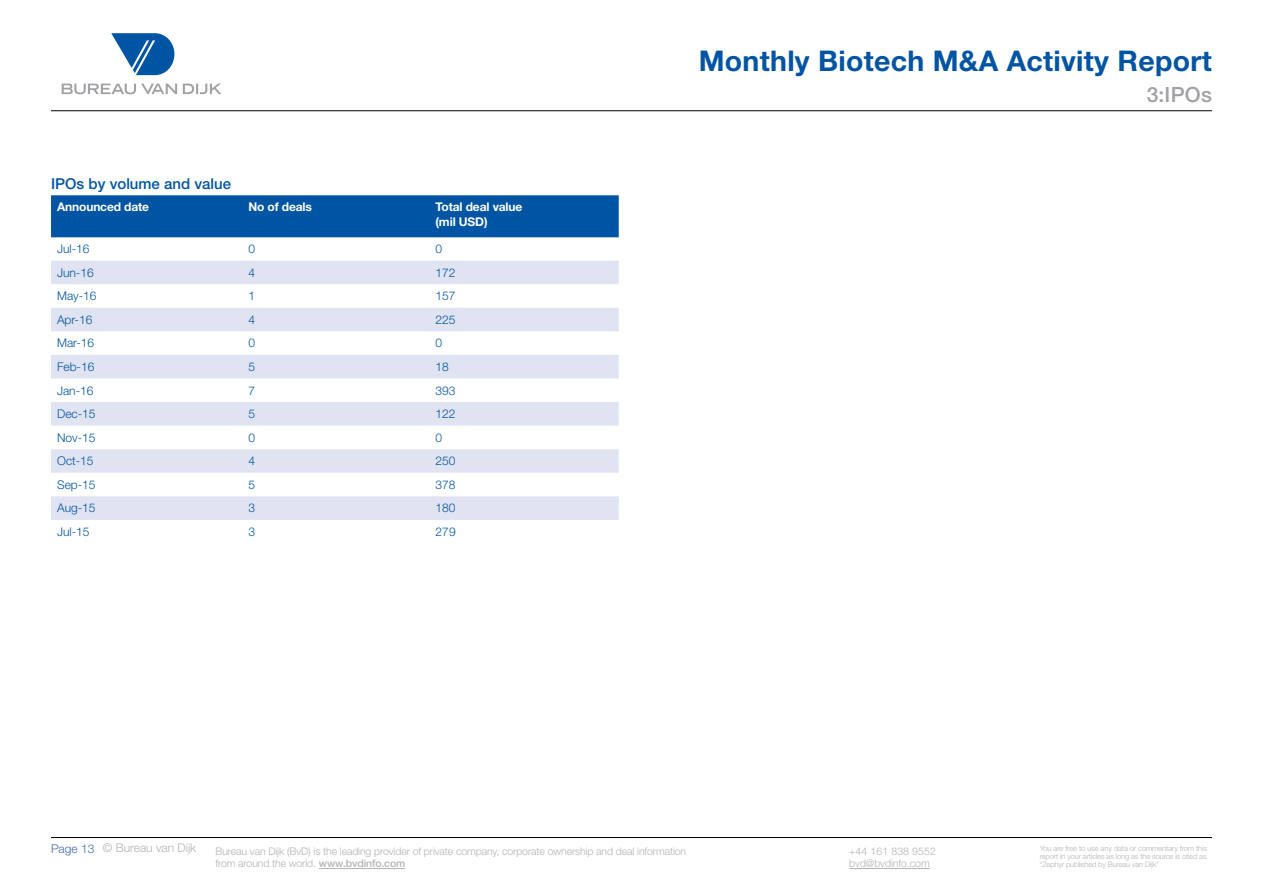
<style>
.page{position:relative;width:1263px;height:893px;background:#fff}
.page>*{position:absolute;margin:0;border:0;box-sizing:border-box;transform-origin:0 0}
.t1{font:700 28.5px "Helvetica Neue LTW1 G";letter-spacing:.01em;color:#0054a4}
.t2{font:500 21px "Helvetica Neue LTW1 G";color:#9fa1a4}
.t3{font:500 15px "Helvetica Neue LTW1 G";color:#0054a4}
.t4{font:300 12px "Helvetica Neue LT Std";color:#0054a4}
.t5{font:700 12px/14.4px "Helvetica Neue LTW1 G";letter-spacing:-.01em;color:#fff}
.t6{font:300 12px "Helvetica Neue LT Std";color:#b1b3b5}
.t7{font:300 10.5px/12.6px "Helvetica Neue LT Std";letter-spacing:-.01em;color:#b1b3b5}
.t8{font:300 7.5px/8.2px "Helvetica Neue LT Std";letter-spacing:-.015em;color:#b1b3b5;text-align:justify}
.s1{color:#3f6ab1}
.s2{font-family:"Helvetica Neue LTW1 G";font-weight:500}
</style>
<div class="page">
<hr style="left:319px;top:868px;width:86px;height:1px;background:#b1b3b5">
<hr style="left:849px;top:868px;width:81px;height:1px;background:#b1b3b5">
<svg style="left:62px;top:84px;width:159px;height:10px"></svg>
<svg style="left:111px;top:33px;width:63px;height:42px"></svg>
<hr style="left:51px;top:110px;width:1161px;height:1px;background:#000">
<hr style="left:51px;top:837px;width:1161px;height:1px;background:#000">
<div style="left:51px;top:195px;width:568px;height:42px;background:#0054a4"></div>
<svg style="left:51px;top:261px;width:568px;height:259px;fill:#e0e3f2"></svg>
<h3 class="t3" style="left:51px;top:175px;width:182px">IPOs by volume and value</h3>
<p class="t5" style="left:57px;top:200px;width:94px">Announced date</p>
<p class="t5" style="left:248px;top:200px;width:65px">No of deals</p>
<p class="t5" style="left:435px;top:200px;width:88px">Total deal value (mil USD)</p>
<p class="t4" style="left:57px;top:242px;width:34px">Jul-16</p>
<p class="t4" style="left:248px;top:242px;width:8px">0</p>
<p class="t4" style="left:435px;top:242px;width:8px">0</p>
<p class="t4" style="left:57px;top:265px;width:38px">Jun-16</p>
<p class="t4" style="left:248px;top:265px;width:8px">4</p>
<p class="t4" style="left:435px;top:265px;width:22px">172</p>
<p class="t4" style="left:57px;top:289px;width:41px">May-16</p>
<p class="t4" style="left:248px;top:289px;width:8px">1</p>
<p class="t4" style="left:435px;top:289px;width:22px">157</p>
<p class="t4" style="left:57px;top:312px;width:37px">Apr-16</p>
<p class="t4" style="left:248px;top:312px;width:8px">4</p>
<p class="t4" style="left:435px;top:312px;width:22px">225</p>
<p class="t4" style="left:57px;top:336px;width:39px">Mar-16</p>
<p class="t4" style="left:248px;top:336px;width:8px">0</p>
<p class="t4" style="left:436px;top:336px;width:8px">0</p>
<p class="t4" style="left:57px;top:359px;width:39px">Feb-16</p>
<p class="t4" style="left:248px;top:359px;width:8px">5</p>
<p class="t4" style="left:436px;top:359px;width:15px">18</p>
<p class="t4" style="left:57px;top:383px;width:38px">Jan-16</p>
<p class="t4" style="left:248px;top:383px;width:8px">7</p>
<p class="t4" style="left:436px;top:383px;width:22px">393</p>
<p class="t4" style="left:57px;top:406px;width:40px">Dec-15</p>
<p class="t4" style="left:248px;top:406px;width:8px">5</p>
<p class="t4" style="left:436px;top:406px;width:22px">122</p>
<p class="t4" style="left:57px;top:430px;width:40px">Nov-15</p>
<p class="t4" style="left:248px;top:430px;width:8px">0</p>
<p class="t4" style="left:436px;top:430px;width:8px">0</p>
<p class="t4" style="left:57px;top:454px;width:38px">Oct-15</p>
<p class="t4" style="left:248px;top:454px;width:8px">4</p>
<p class="t4" style="left:436px;top:454px;width:22px">250</p>
<p class="t4" style="left:57px;top:477px;width:40px">Sep-15</p>
<p class="t4" style="left:248px;top:477px;width:8px">5</p>
<p class="t4" style="left:436px;top:477px;width:22px">378</p>
<p class="t4" style="left:57px;top:501px;width:40px">Aug-15</p>
<p class="t4" style="left:248px;top:501px;width:8px">3</p>
<p class="t4" style="left:436px;top:501px;width:22px">180</p>
<p class="t4" style="left:57px;top:524px;width:34px">Jul-15</p>
<p class="t4" style="left:249px;top:524px;width:8px">3</p>
<p class="t4" style="left:436px;top:524px;width:22px">279</p>
<h1 class="t1" style="left:699px;top:43px;width:515px">Monthly Biotech M&amp;A Activity Report</h1>
<h2 class="t2" style="left:1147px;top:82px;width:67px">3:IPOs</h2>
<p class="t6" style="left:51px;top:840px;width:147px"><span class="s1">Page 13</span> © Bureau van Dijk</p>
<p class="t7" style="left:215px;top:845px;width:472px">Bureau van Dijk (BvD) is the leading provider of private company, corporate ownership and deal information from around the world. <span class="s2">www.bvdinfo.com</span></p>
<p class="t8" style="left:1040px;top:844px;width:169px">You are free to use any data or commentary from this report in your articles as long as the source is cited as “Zephyr published by Bureau van Dijk”</p>
<p class="t7" style="left:849px;top:845px;width:88px">+44 161 838 9552 bvd@bvdinfo.com</p>
</div>
